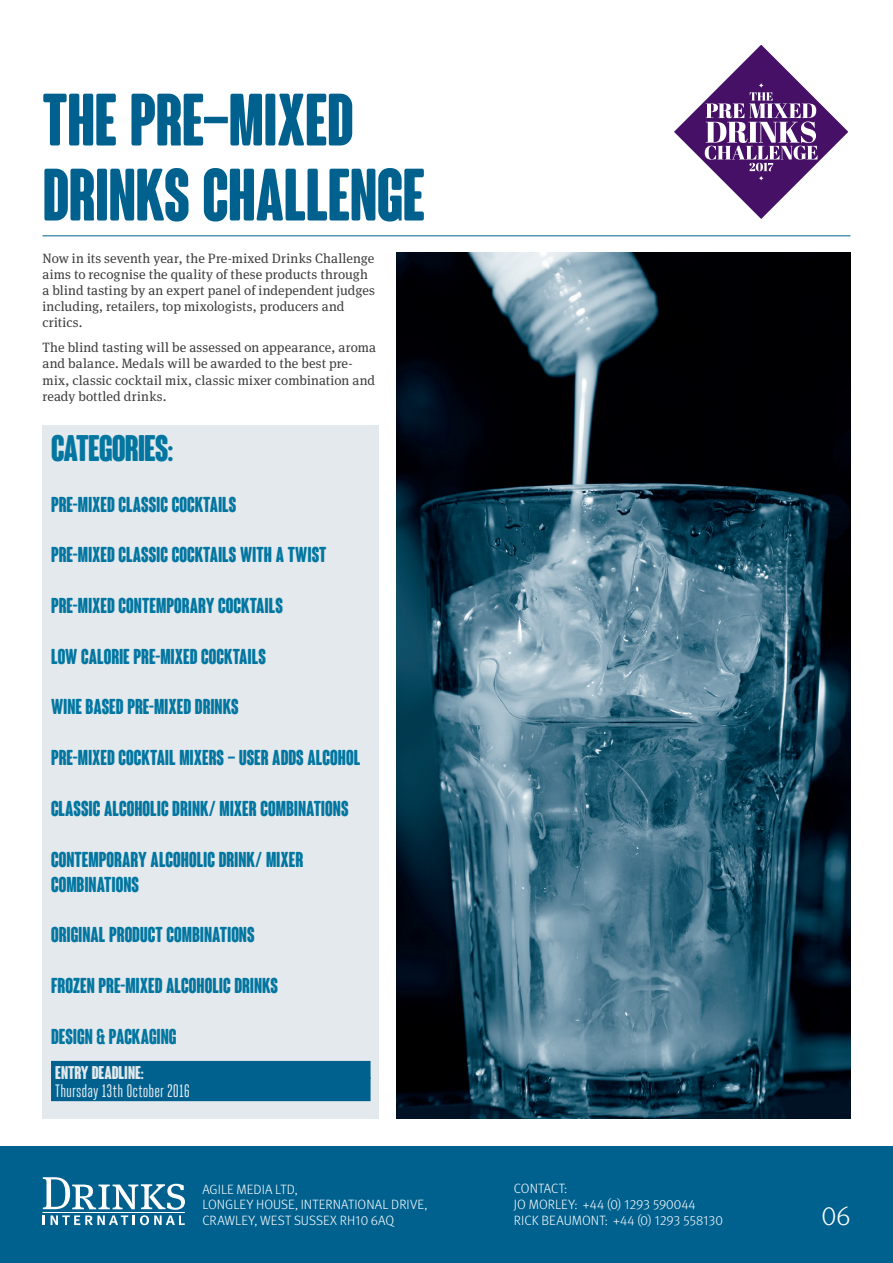
<style>
.page{position:relative;width:893px;height:1263px;background:#fff}
.page>*{position:absolute;margin:0;border:0;box-sizing:border-box;transform-origin:0 0}
.Feature_headline_bla{font:700 condensed 72px/75px "Coluna Rounded";letter-spacing:-.005em;color:#00618f}
.Feature_headline_bla-2{font:700 condensed 36px "Coluna Rounded";letter-spacing:-.02em;color:#0276a1}
.t1{font:300 27px "Meta OT";color:#fff}
.Feature_Sub_heading{font:700 condensed 21px/25.2px "Coluna Rounded";color:#0276a1}
.ENTRY_date{font:18px "Heroic Condensed";letter-spacing:.005em;color:#e3e9ec}
.ENTRY_sub_head{font:700 condensed 18px "Coluna Rounded";color:#e3e9ec}
.Body_copy_no_ind{font:13.5px/16.2px "Meta Serif OT";letter-spacing:.01em;color:#3e3e3f}
.t2{font:300 13.5px/15.8px "Meta OT";letter-spacing:.005em;color:#fff}
</style>
<div class="page">
<hr style="left:43px;top:236px;width:807px;height:1px;background:#00618f">
<div style="left:0;top:1146px;width:893px;height:117px;background:#00618f"></div>
<svg style="left:43px;top:1177px;width:142px;height:48px"></svg>
<div style="left:43px;top:425px;width:336px;height:693px;background:#e3e9ec"></div>
<div style="left:51px;top:1061px;width:320px;height:18px;background:#00618f"></div>
<div style="left:51px;top:1077px;width:320px;height:24px;background:#00618f"></div>
<img style="left:396px;top:252px;width:454px;height:866px">
<svg style="left:674px;top:45px;width:174px;height:174px"></svg>
<p class="Feature_headline_bla" style="left:43px;top:89px;width:384px">THE PRE–MIXED<br>DRINKS CHALLENGE</p>
<p class="Body_copy_no_ind" style="left:43px;top:250px;width:334px">Now in its seventh year, the Pre-mixed Drinks Challenge aims to recognise the quality of these products through a blind tasting by an expert panel of independent judges including, retailers, top mixologists, producers and critics.</p>
<p class="Body_copy_no_ind" style="left:43px;top:340px;width:335px">The blind tasting will be assessed on appearance, aroma and balance. Medals will be awarded to the best pre&shy;mix, classic cocktail mix, classic mixer combination and ready bottled drinks.</p>
<p class="Feature_headline_bla-2" style="left:51px;top:428px;width:124px">CATEGORIES:</p>
<p class="Feature_Sub_heading" style="left:51px;top:493px;width:187px">PRE-MIXED CLASSIC COCKTAILS</p>
<p class="Feature_Sub_heading" style="left:51px;top:544px;width:277px">PRE-MIXED CLASSIC COCKTAILS WITH A TWIST</p>
<p class="Feature_Sub_heading" style="left:51px;top:595px;width:233px">PRE-MIXED CONTEMPORARY COCKTAILS</p>
<p class="Feature_Sub_heading" style="left:51px;top:646px;width:216px">LOW CALORIE PRE-MIXED COCKTAILS</p>
<p class="Feature_Sub_heading" style="left:51px;top:696px;width:189px">WINE BASED PRE-MIXED DRINKS</p>
<p class="Feature_Sub_heading" style="left:51px;top:747px;width:311px">PRE-MIXED COCKTAIL MIXERS – USER ADDS ALCOHOL</p>
<p class="Feature_Sub_heading" style="left:51px;top:798px;width:299px">CLASSIC ALCOHOLIC DRINK/ MIXER COMBINATIONS</p>
<p class="Feature_Sub_heading" style="left:51px;top:848px;width:254px">CONTEMPORARY ALCOHOLIC DRINK/ MIXER<br>COMBINATIONS</p>
<p class="Feature_Sub_heading" style="left:51px;top:924px;width:205px">ORIGINAL PRODUCT COMBINATIONS</p>
<p class="Feature_Sub_heading" style="left:51px;top:975px;width:229px">FROZEN PRE-MIXED ALCOHOLIC DRINKS</p>
<p class="Feature_Sub_heading" style="left:51px;top:1026px;width:127px">DESIGN &amp; PACKAGING</p>
<p class="ENTRY_sub_head" style="left:55px;top:1063px;width:90px">ENTRY DEADLINE:</p>
<p class="ENTRY_date" style="left:55px;top:1081px;width:136px">Thursday 13th October 2016</p>
<p class="t2" style="left:202px;top:1181px;width:226px">AGILE MEDIA LTD,<br>LONGLEY HOUSE, INTERNATIONAL DRIVE,<br>CRAWLEY, WEST SUSSEX RH10 6AQ</p>
<p class="t2" style="left:514px;top:1181px;width:210px">CONTACT:<br>JO MORLEY: +44 (0) 1293 590044<br>RICK BEAUMONT: +44 (0) 1293 558130</p>
<h3 class="t1" style="left:821px;top:1200px;width:30px">06</h3>
</div>
